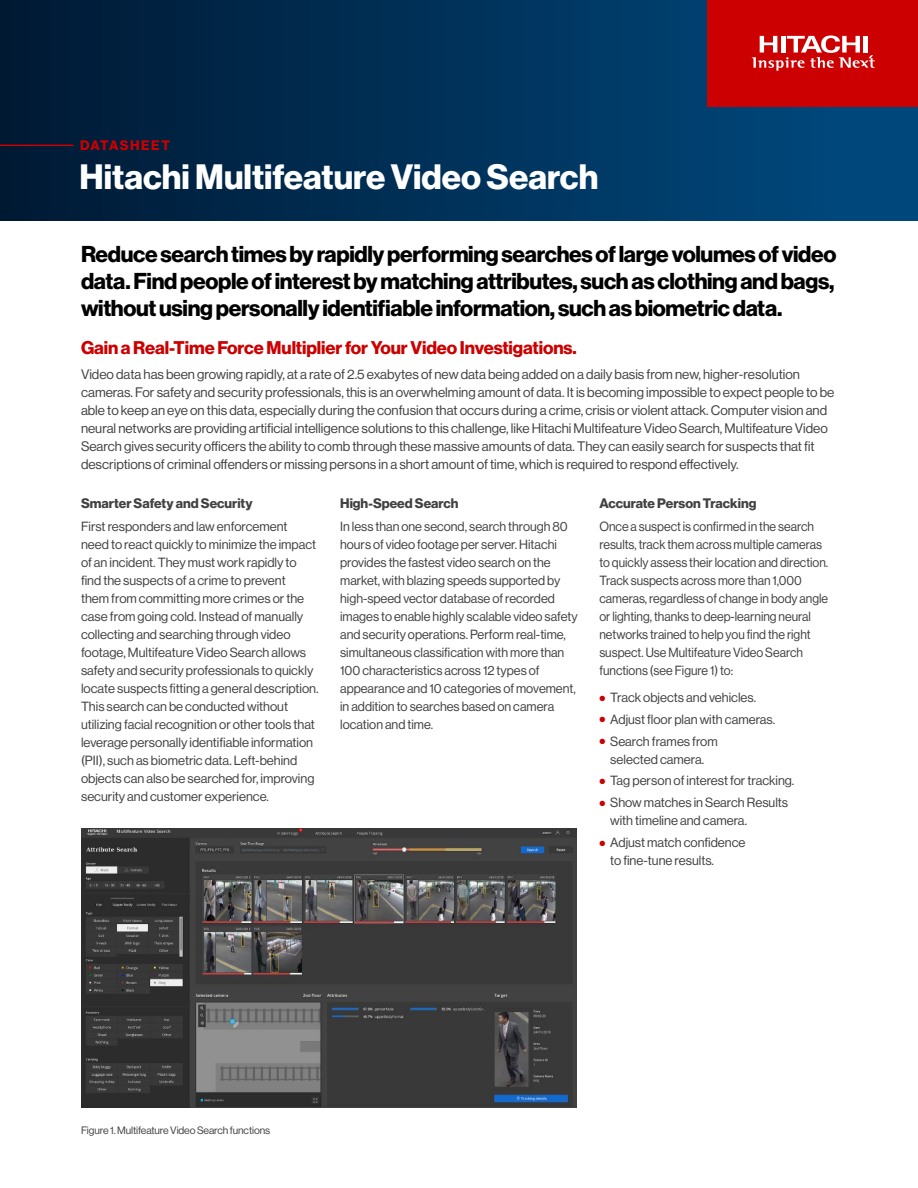
<style>
.page{position:relative;width:918px;height:1188px;background:#fff}
.page>*{position:absolute;margin:0;border:0;box-sizing:border-box;transform-origin:0 0}
.t1{font:34.5px "N Haas Grotesk DS Pro 75 Bd";color:#fff}
.t2{font:22.5px/27px "N Haas Grotesk DS Pro 75 Bd";letter-spacing:-.015em;color:#000;text-align:justify}
.t3{font:18px "N Haas Grotesk DS Pro 75 Bd";letter-spacing:-.005em;color:#c00}
.t4{font:13.5px/18px "N Haas Grotesk DS Pro 55 Rg";color:#414141}
.t5{font:13.5px "N Haas Grotesk DS Pro 75 Bd";color:#414141}
.t6{font:13.5px "N Haas Grotesk DS Pro 75 Bd";letter-spacing:.11em;color:#c00}
.t7{font:13.05px/18px "N Haas Grotesk DS Pro 55 Rg";color:#414141}
.t8{font:13.05px/18px "N Haas Grotesk DS Pro 55 Rg";color:#414141;scale:.95 1}
.t9{font:10.5px "N Haas Grotesk DS Pro 55 Rg";letter-spacing:-.01em;color:#414141}
.s1{color:#c00}
</style>
<div class="page">
<div style="left:0;top:0;width:918px;height:220px;background:linear-gradient(to right,#001a34,#034a7f)"></div>
<div style="left:707px;top:0;width:211px;height:106px;background:#c00"></div>
<svg style="left:752px;top:35px;width:123px;height:36px"></svg>
<hr style="left:0;top:145px;width:74px;height:1px;background:#c00">
<img style="left:81px;top:828px;width:496px;height:279px">
<p class="t6" style="left:80px;top:137px;width:91px">DATASHEET</p>
<h1 class="t1" style="left:80px;top:157px;width:520px">Hitachi Multifeature Video Search</h1>
<h2 class="t2" style="left:81px;top:241px;width:757px">Reduce search times by rapidly performing searches of large volumes of video data. Find people of interest by matching attributes, such as clothing and bags, without using personally identifiable information, such as biometric data.</h2>
<h3 class="t3" style="left:81px;top:337px;width:497px">Gain a Real-Time Force Multiplier for Your Video Investigations.</h3>
<p class="t4" style="left:81px;top:365px;width:755px">Video data has been growing rapidly, at a rate of 2.5 exabytes of new data being added on a daily basis from new, higher-resolution cameras. For safety and security professionals, this is an overwhelming amount of data. It is becoming impossible to expect people to be able to keep an eye on this data, especially during the confusion that occurs during a crime, crisis or violent attack. Computer vision and neural networks are providing artificial intelligence solutions to this challenge, like Hitachi Multifeature Video Search, Multifeature Video Search gives security officers the ability to comb through these massive amounts of data. They can easily search for suspects that fit descriptions of criminal offenders or missing persons in a short amount of time, which is required to respond effectively.</p>
<p class="t5" style="left:81px;top:495px;width:173px">Smarter Safety and Security</p>
<p class="t7" style="left:81px;top:517px;width:239px">First responders and law enforcement need to react quickly to minimize the impact of an incident. They must work rapidly to find the suspects of a crime to prevent<br>them from committing more crimes or the case from going cold. Instead of manually collecting and searching through video footage, Multifeature Video Search allows safety and security professionals to quickly locate suspects fitting a general description.<br>This search can be conducted without utilizing facial recognition or other tools that leverage personally identifiable information (PII), such as biometric data. Left-behind objects can also be searched for, improving security and customer experience.</p>
<p class="t5" style="left:340px;top:495px;width:120px">High-Speed Search</p>
<p class="t7" style="left:340px;top:517px;width:239px">In less than one second, search through 80 hours of video footage per server. Hitachi provides the fastest video search on the market, with blazing speeds supported by high-speed vector database of recorded images to enable highly scalable video safety and security operations. Perform real-time, simultaneous classification with more than 100 characteristics across 12 types of appearance and 10 categories of movement, in addition to searches based on camera location and time.</p>
<p class="t5" style="left:599px;top:495px;width:159px">Accurate Person Tracking</p>
<p class="t8" style="left:599px;top:517px;width:242px">Once a suspect is confirmed in the search results, track them across multiple cameras to quickly assess their location and direction.<br>Track suspects across more than 1,000 cameras, regardless of change in body angle or lighting, thanks to deep-learning neural networks trained to help you find the right suspect. Use Multifeature Video Search functions (see Figure 1) to:</p>
<p class="t7" style="left:599px;top:689px;width:158px"><span class="s1">●</span> Track objects and vehicles.</p>
<p class="t7" style="left:599px;top:710px;width:177px"><span class="s1">●</span> Adjust floor plan with cameras.</p>
<p class="t7" style="left:599px;top:732px;width:120px;text-align:center"><span class="s1">●</span> Search frames from selected camera.</p>
<p class="t7" style="left:599px;top:772px;width:197px"><span class="s1">●</span> Tag person of interest for tracking.</p>
<p class="t7" style="left:610px;top:794px;width:179px;text-indent:-11px"><span class="s1">●</span> Show matches in Search Results with timeline and camera.</p>
<p class="t7" style="left:610px;top:834px;width:137px;text-indent:-11px"><span class="s1">●</span> Adjust match confidence to fine-tune results.</p>
<p class="t9" style="left:81px;top:1124px;width:191px">Figure 1. Multifeature Video Search functions</p>
</div>
